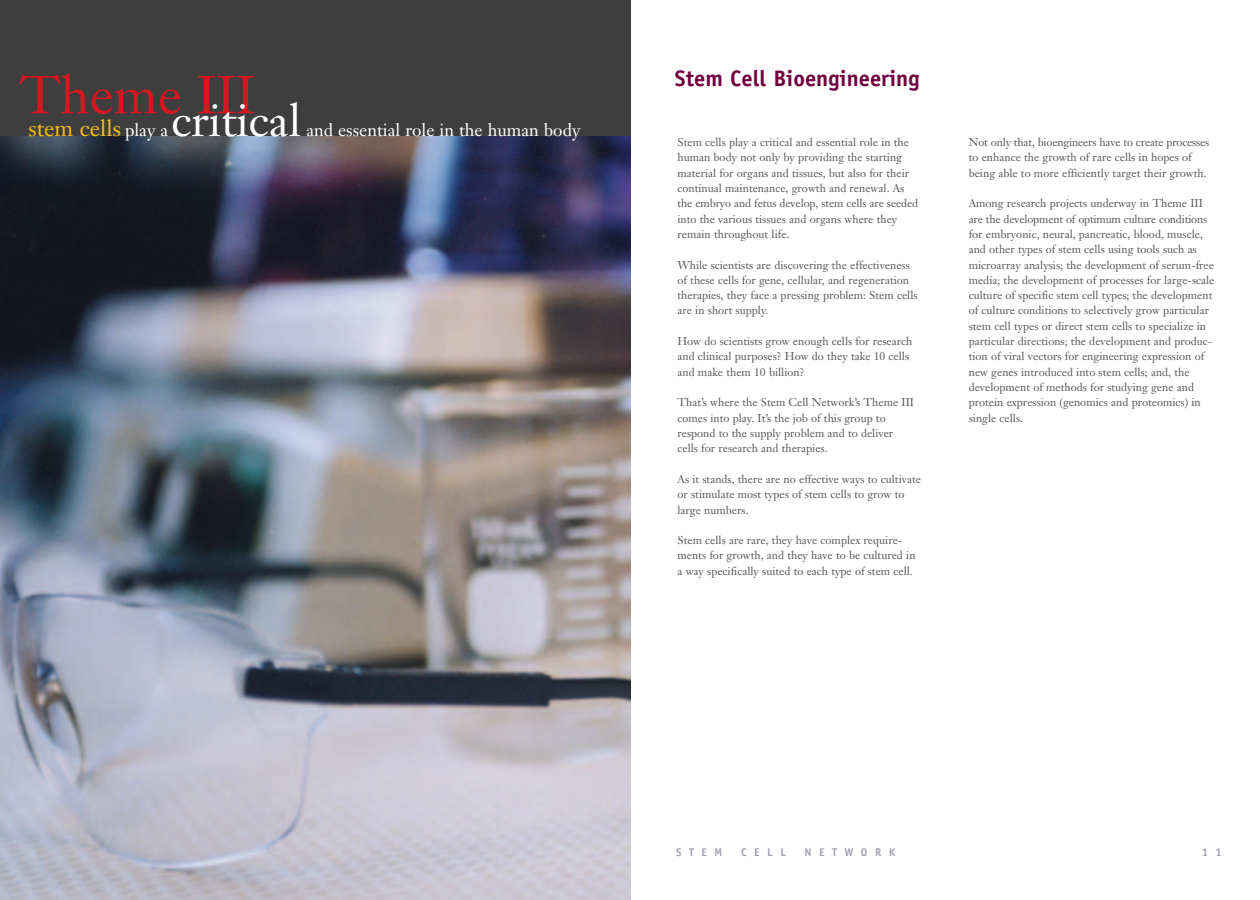
<style>
.page{position:relative;width:1260px;height:900px;background:#fff}
.page>*{position:absolute;margin:0;border:0;box-sizing:border-box;transform-origin:0 0}
.t1{font:52.5px "Janson Text";color:#d7171f}
.t2{font:45px "Janson Text";color:#fff}
.t3{font:700 22.5px "Officina Sans";color:#71003f}
.t4{font:22.5px "Janson Text";color:#f6bc0f}
.t5{font:17.5px "Janson Text";color:#fff}
.t6{font:11.25px/15.2px "Janson Text";color:#57585a}
.t7{font:700 11.25px "Officina Sans";letter-spacing:.665em;color:#a6a1b2}
.s1{font-size:17.5px;color:#fff}
</style>
<div class="page">
<div style="left:0;top:0;width:631px;height:136px;background:#3e3e3f"></div>
<img style="left:0;top:136px;width:631px;height:764px">
<h1 class="t1" style="left:20px;top:73px;width:237px">Theme III</h1>
<h3 class="t4" style="left:28px;top:119px;width:141px">stem cells <span class="s1">play a</span></h3>
<h2 class="t2" style="left:171px;top:101px;width:131px">critical</h2>
<h3 class="t5" style="left:306px;top:122px;width:276px">and essential role in the human body</h3>
<h3 class="t3" style="left:675px;top:69px;width:246px">Stem Cell Bioengineering</h3>
<p class="t6" style="left:677px;top:136px;width:242px">Stem cells play a critical and essential role in the human body not only by providing the starting material for organs and tissues, but also for their continual maintenance, growth and renewal. As the embryo and fetus develop, stem cells are seeded into the various tissues and organs where they remain throughout life.</p>
<p class="t6" style="left:677px;top:258px;width:242px">While scientists are discovering the effectiveness of these cells for gene, cellular, and regeneration therapies, they face a pressing problem: Stem cells are in short supply.</p>
<p class="t6" style="left:677px;top:335px;width:236px">How do scientists grow enough cells for research and clinical purposes? How do they take 10 cells and make them 10 billion?</p>
<p class="t6" style="left:677px;top:396px;width:238px">That’s where the Stem Cell Network’s Theme III comes into play. It’s the job of this group to respond to the supply problem and to deliver cells for research and therapies.</p>
<p class="t6" style="left:677px;top:472px;width:245px">As it stands, there are no effective ways to cultivate or stimulate most types of stem cells to grow to large numbers.</p>
<p class="t6" style="left:677px;top:534px;width:240px">Stem cells are rare, they have complex require&shy;ments for growth, and they have to be cultured in a way specifically suited to each type of stem cell.</p>
<p class="t6" style="left:969px;top:136px;width:242px">Not only that, bioengineers have to create processes to enhance the growth of rare cells in hopes of being able to more efficiently target their growth.</p>
<p class="t6" style="left:969px;top:197px;width:247px">Among research projects underway in Theme III are the development of optimum culture conditions for embryonic, neural, pancreatic, blood, muscle, and other types of stem cells using tools such as microarray analysis; the development of serum-free media; the development of processes for large-scale culture of specific stem cell types; the development of culture conditions to selectively grow particular stem cell types or direct stem cells to specialize in particular directions; the development and produc&shy;tion of viral vectors for engineering expression of new genes introduced into stem cells; and, the development of methods for studying gene and protein expression (genomics and proteomics) in single cells.</p>
<p class="t7" style="left:676px;top:847px;width:48px">STEM</p>
<p class="t7" style="left:741px;top:847px;width:46px">CELL</p>
<p class="t7" style="left:805px;top:847px;width:92px">NETWORK</p>
<p class="t7" style="left:1202px;top:847px;width:22px">1 1</p>
</div>
